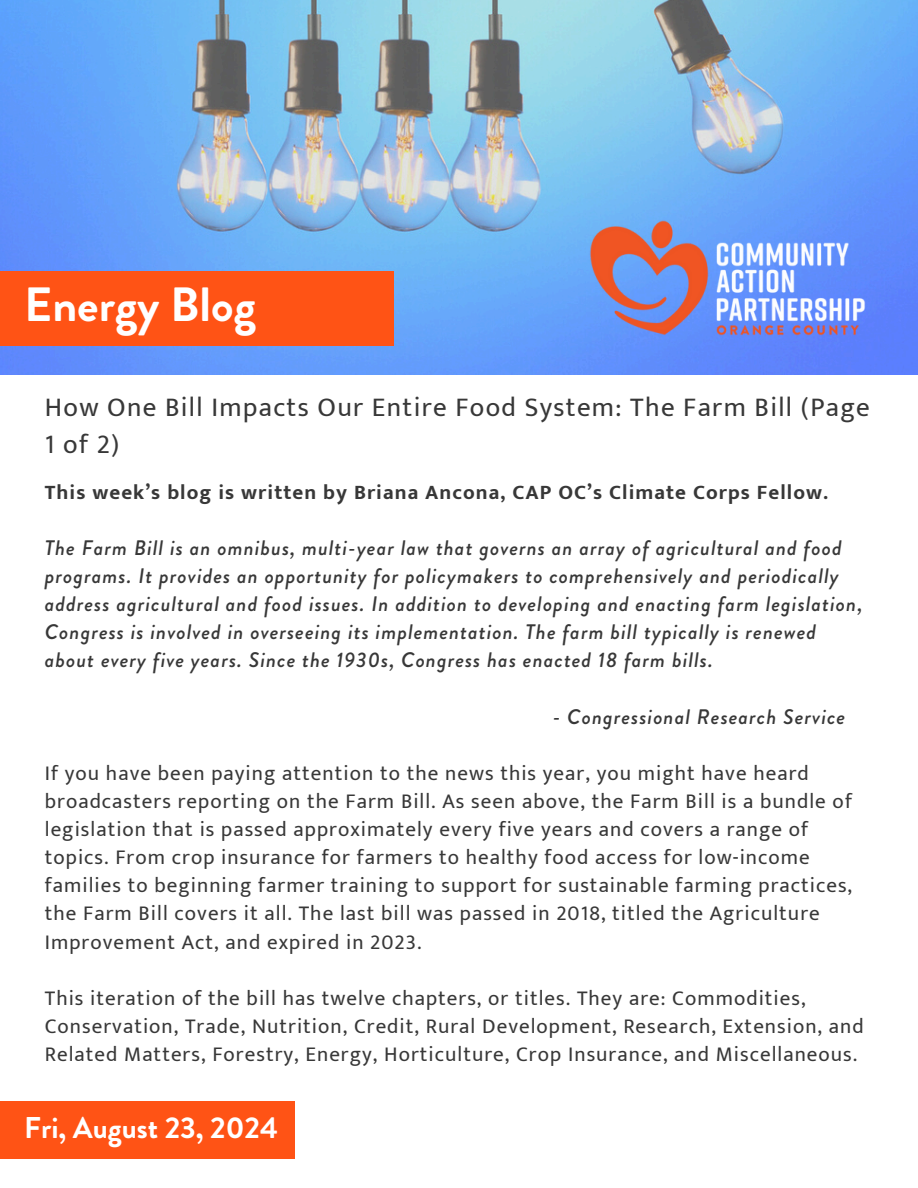
<style>
.page{position:relative;width:918px;height:1188px;background:#fff}
.page>*{position:absolute;margin:0;border:0;box-sizing:border-box;transform-origin:0 0}
.t1{font:700 48px "Brandon Grotesque";color:#fff}
.t2{font:700 30px "Brandon Grotesque";color:#fff}
.t3{font:27px/37.2px "Mukta";letter-spacing:.05em;color:#383838}
.t4{font:21px/28.2px "Mukta";letter-spacing:.05em;color:#383838}
.t5{font:italic 500 21px/28.2px "Brandon Grotesque";letter-spacing:.05em;color:#383838}
.t6{font:700 21px "Mukta";letter-spacing:.05em;color:#383838}
</style>
<div class="page">
<img style="left:0;top:0;width:918px;height:375px">
<div style="left:0;top:271px;width:393px;height:74px;background:#ff5315"></div>
<img style="left:561px;top:193px;width:332px;height:171px">
<div style="left:0;top:1102px;width:295px;height:57px;background:#ff5315"></div>
<h1 class="t1" style="left:24px;top:271px;width:233px">Energy Blog</h1>
<p class="t3" style="left:45px;top:388px;width:827px">How One Bill Impacts Our Entire Food System: The Farm Bill (Page<br>1 of 2)</p>
<p class="t6" style="left:45px;top:479px;width:785px">This week’s blog is written by Briana Ancona, CAP OC’s Climate Corps Fellow.</p>
<h3 class="t5" style="left:45px;top:534px;width:819px">The Farm Bill is an omnibus, multi-year law that governs an array of agricultural and food programs. It provides an opportunity for policymakers to comprehensively and periodically address agricultural and food issues. In addition to developing and enacting farm legislation, Congress is involved in overseeing its implementation. The farm bill typically is renewed about every five years. Since the 1930s, Congress has enacted 18 farm bills.</h3>
<h4 class="t5" style="left:553px;top:702px;width:294px">- Congressional Research Service</h4>
<h4 class="t4" style="left:45px;top:758px;width:809px">If you have been paying attention to the news this year, you might have heard broadcasters reporting on the Farm Bill. As seen above, the Farm Bill is a bundle of legislation that is passed approximately every five years and covers a range of topics. From crop insurance for farmers to healthy food access for low-income families to beginning farmer training to support for sustainable farming practices, the Farm Bill covers it all. The last bill was passed in 2018, titled the Agriculture Improvement Act, and expired in 2023.</h4>
<h4 class="t4" style="left:45px;top:983px;width:820px">This iteration of the bill has twelve chapters, or titles. They are: Commodities,<br>Conservation, Trade, Nutrition, Credit, Rural Development, Research, Extension, and<br>Related Matters, Forestry, Energy, Horticulture, Crop Insurance, and Miscellaneous.</h4>
<p class="t2" style="left:24px;top:1106px;width:255px">Fri, August 23, 2024</p>
</div>
